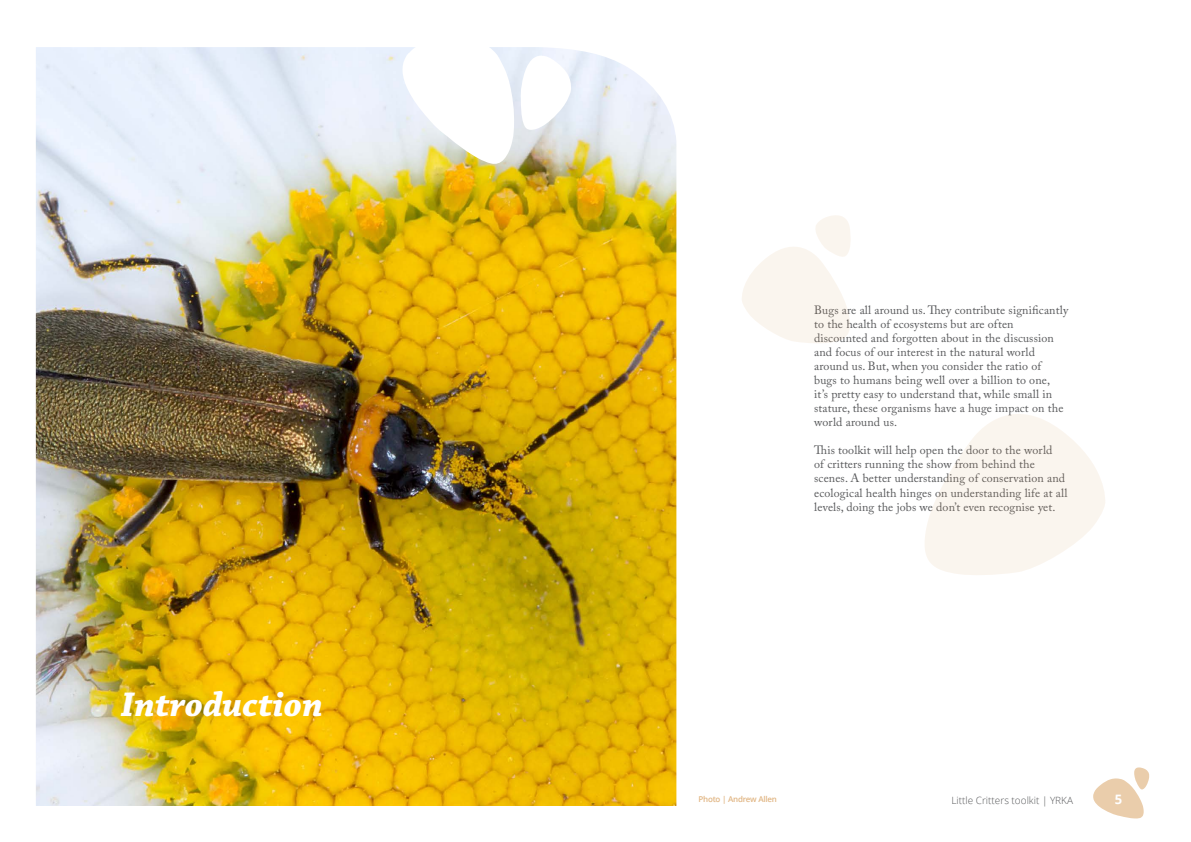
<style>
.page{position:relative;width:1191px;height:842px;background:#fff}
.page>*{position:absolute;margin:0;border:0;box-sizing:border-box;transform-origin:0 0}
.t1{font:italic 700 36px "Chaparral Pro";color:#fff}
.t2{font:700 13px "Open Sans";color:#fff}
.t3{font:12px/14px "Adobe Caslon Pro";letter-spacing:.01em;color:#58595b}
.t4{font:300 10px "Open Sans";color:#58595b}
.t5{font:600 8px "Open Sans";letter-spacing:-.03em;color:#e1b684}
</style>
<div class="page">
<svg style="left:1093px;top:767px;width:56px;height:51px"></svg>
<img style="left:36px;top:47px;width:640px;height:759px">
<svg style="left:402px;top:47px;width:169px;height:118px"></svg>
<svg style="left:925px;top:414px;width:180px;height:161px"></svg>
<svg style="left:742px;top:215px;width:109px;height:128px"></svg>
<h1 class="t1" style="left:121px;top:683px;width:203px">Introduction</h1>
<p class="t3" style="left:814px;top:303px;width:255px">Bugs are all around us. They contribute significantly to the health of ecosystems but are often discounted and forgotten about in the discussion and focus of our interest in the natural world around us. But, when you consider the ratio of<br>bugs to humans being well over a billion to one,<br>it’s pretty easy to understand that, while small in stature, these organisms have a huge impact on the world around us.</p>
<p class="t3" style="left:814px;top:443px;width:255px">This toolkit will help open the door to the world<br>of critters running the show from behind the scenes. A better understanding of conservation and ecological health hinges on understanding life at all levels, doing the jobs we don’t even recognise yet.</p>
<p class="t5" style="left:698px;top:794px;width:80px">Photo | Andrew Allen</p>
<p class="t4" style="left:951px;top:793px;width:123px">Little Critters toolkit | YRKA</p>
<p class="t2" style="left:1114px;top:790px;width:9px">5</p>
</div>
